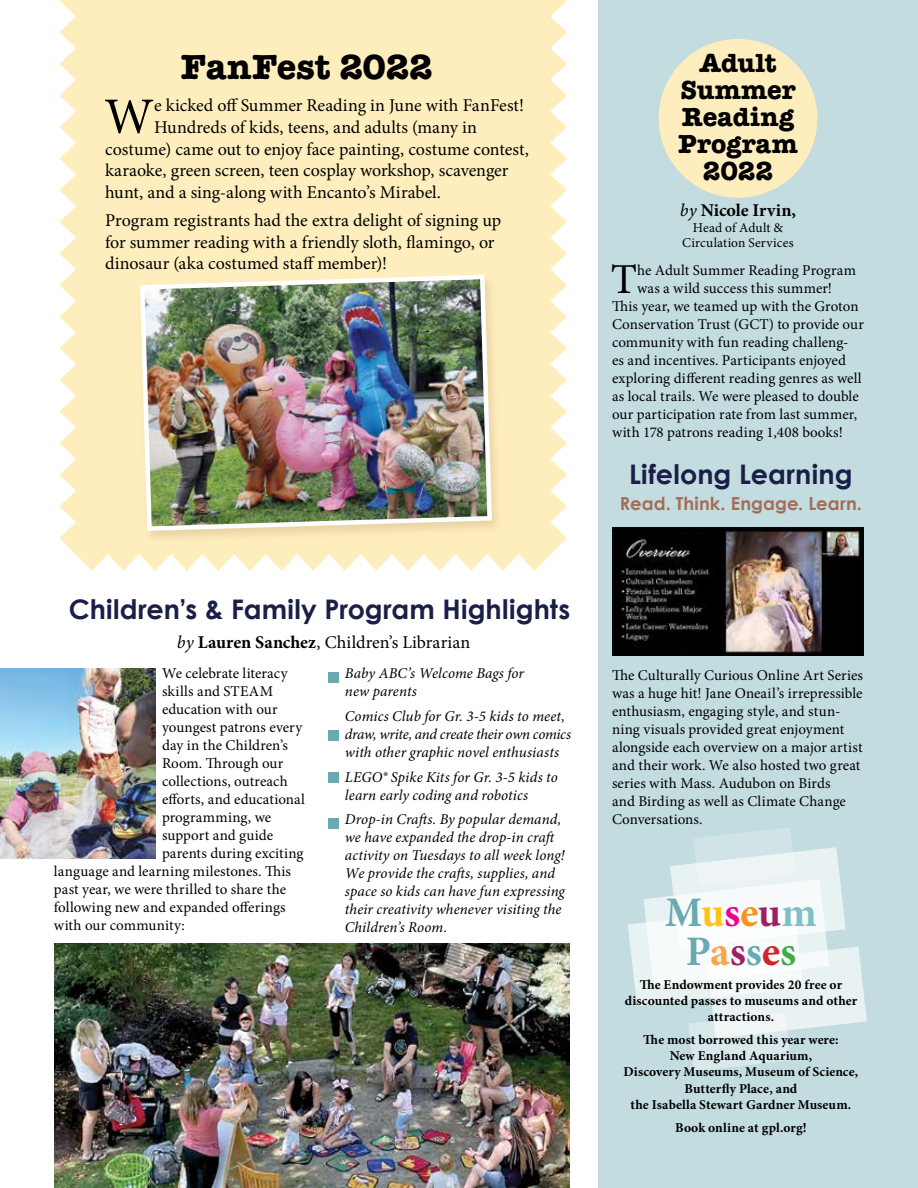
<style>
.page{position:relative;width:918px;height:1188px;background:#fff}
.page>*{position:absolute;margin:0;border:0;box-sizing:border-box;transform-origin:0 0}
.t1{font:51.3px "Minion Pro";color:#000}
.t2{font:42.75px "Minion Pro";color:#000}
.t3{font:700 42px/39px "Minion Pro";letter-spacing:-.005em;color:#68a9b2;text-align:center}
.t4{font:700 36px "American Typewriter";letter-spacing:-.005em;color:#000}
.t5{font:700 27px "Century Gothic";letter-spacing:.005em;color:#1a1f48}
.t6{font:700 27px/27px "American Typewriter";color:#000;text-align:center}
.t7{font:18px/21.6px "Minion Pro";color:#000}
.t8{font:700 18px "Century Gothic";letter-spacing:.005em;color:#a36d57}
.t9{font:700 18px "Minion Pro";color:#000}
.t10{font:15px/18px "Minion Pro";letter-spacing:.005em;color:#000}
.t11{font:italic 15px/18px "Minion Pro";letter-spacing:.005em;color:#000}
.t12{font:700 13.5px/16.2px "Minion Pro";letter-spacing:.01em;color:#000;text-align:center}
.t13{font:13.5px/15px "Minion Pro";letter-spacing:.005em;color:#000;text-align:center}
.s1{font-style:italic}
.s2{font-weight:700}
.s3{font-weight:400;font-style:italic}
.s4{color:#ffc20e}
.s5{color:#ec008c}
.s6{color:#f7941e}
.s7{color:#9e1f63}
.s8{color:#81bfc7}
.s9{color:#faa548}
.s10{color:#d2232a}
.s11{color:#41ad49}
</style>
<div class="page">
<svg style="left:59px;top:0;width:508px;height:571px;background:#ffefc1"></svg>
<div style="left:598px;top:0;width:320px;height:1188px;background:#c3dce0"></div>
<svg style="left:628px;top:828px;width:239px;height:243px"></svg>
<div style="left:659px;top:39px;width:158px;height:159px;background:#ffeebd;border-radius:50%"></div>
<div style="left:136px;top:273px;width:368px;height:271px;background:#feedbc"></div>
<img style="left:138px;top:272px;width:356px;height:261px">
<img style="left:54px;top:944px;width:515px;height:244px">
<img style="left:612px;top:528px;width:252px;height:128px">
<div style="left:328px;top:818px;width:11px;height:11px;background:#68a9b2"></div>
<div style="left:328px;top:672px;width:11px;height:11px;background:#68a9b2"></div>
<div style="left:328px;top:731px;width:11px;height:10px;background:#68a9b2"></div>
<div style="left:328px;top:772px;width:11px;height:11px;background:#68a9b2"></div>
<img style="left:0;top:669px;width:156px;height:189px">
<h3 class="t4" style="left:181px;top:35px;width:253px">FanFest 2022</h3>
<h1 class="t1" style="left:104px;top:82px;width:51px">W</h1>
<p class="t7" style="left:154px;top:95px;width:371px">e kicked off Summer Reading in June with FanFest!</p>
<p class="t7" style="left:154px;top:117px;width:325px">Hundreds of kids, teens, and adults (many in</p>
<p class="t7" style="left:105px;top:138px;width:425px">costume) came out to enjoy face painting, costume contest,</p>
<p class="t7" style="left:105px;top:160px;width:405px">karaoke, green screen, teen cosplay workshop, scavenger</p>
<p class="t7" style="left:105px;top:181px;width:337px">hunt, and a sing-along with Encanto’s Mirabel.</p>
<p class="t7" style="left:105px;top:210px;width:398px">Program registrants had the extra delight of signing up for summer reading with a friendly sloth, flamingo, or dinosaur (aka costumed staff member)!</p>
<h3 class="t5" style="left:69px;top:592px;width:503px">Children’s &amp; Family Program Highlights</h3>
<p class="t7" style="left:177px;top:631px;width:295px"><span class="s1">by</span> <span class="s2">Lauren Sanchez</span>, Children’s Librarian</p>
<p class="t10" style="left:162px;top:664px;width:127px">We celebrate literacy</p>
<p class="t10" style="left:162px;top:682px;width:113px">skills and STEAM</p>
<p class="t10" style="left:162px;top:700px;width:117px">education with our</p>
<p class="t10" style="left:162px;top:718px;width:142px">youngest patrons every</p>
<p class="t10" style="left:162px;top:736px;width:128px">day in the Children’s</p>
<p class="t10" style="left:162px;top:754px;width:123px">Room. Through our</p>
<p class="t10" style="left:162px;top:772px;width:127px">collections, outreach</p>
<p class="t10" style="left:162px;top:790px;width:144px">efforts, and educational</p>
<p class="t10" style="left:162px;top:808px;width:111px">programming, we</p>
<p class="t10" style="left:162px;top:826px;width:113px">support and guide</p>
<p class="t10" style="left:162px;top:844px;width:143px">parents during exciting</p>
<p class="t10" style="left:54px;top:862px;width:239px">language and learning milestones. This</p>
<p class="t10" style="left:54px;top:880px;width:234px">past year, we were thrilled to share the</p>
<p class="t10" style="left:54px;top:898px;width:233px">following new and expanded offerings</p>
<p class="t10" style="left:54px;top:916px;width:132px">with our community:</p>
<p class="t11" style="left:345px;top:664px;width:181px">Baby ABC’s Welcome Bags for new parents</p>
<p class="t11" style="left:345px;top:707px;width:228px">Comics Club for Gr. 3-5 kids to meet, draw, write, and create their own comics with other graphic novel enthusiasts</p>
<p class="t11" style="left:345px;top:768px;width:214px">LEGO® Spike Kits for Gr. 3-5 kids to learn early coding and robotics</p>
<p class="t11" style="left:345px;top:811px;width:221px">Drop-in Crafts. By popular demand, we have expanded the drop-in craft activity on Tuesdays to all week long!<br>We provide the crafts, supplies, and space so kids can have fun expressing their creativity whenever visiting the Children’s Room.</p>
<h3 class="t6" style="left:678px;top:49px;width:121px">Adult<br>Summer<br>Reading<br>Program<br>2022</h3>
<p class="t9" style="left:680px;top:197px;width:118px"><span class="s3">by</span> Nicole Irvin,</p>
<p class="t13" style="left:682px;top:220px;width:113px">Head of Adult &amp;<br>Circulation Services</p>
<h2 class="t2" style="left:611px;top:250px;width:28px">T</h2>
<p class="t10" style="left:637px;top:261px;width:221px">he Adult Summer Reading Program</p>
<p class="t10" style="left:637px;top:279px;width:196px">was a wild success this summer!</p>
<p class="t10" style="left:612px;top:297px;width:248px">This year, we teamed up with the Groton</p>
<p class="t10" style="left:612px;top:315px;width:254px">Conservation Trust (GCT) to provide our</p>
<p class="t10" style="left:612px;top:333px;width:238px">community with fun reading challeng-</p>
<p class="t10" style="left:612px;top:351px;width:235px">es and incentives. Participants enjoyed</p>
<p class="t10" style="left:612px;top:369px;width:251px">exploring different reading genres as well</p>
<p class="t10" style="left:612px;top:387px;width:248px">as local trails. We were pleased to double</p>
<p class="t10" style="left:612px;top:405px;width:247px">our participation rate from last summer,</p>
<p class="t10" style="left:612px;top:423px;width:232px">with 178 patrons reading 1,408 books!</p>
<h3 class="t5" style="left:629px;top:458px;width:225px">Lifelong Learning</h3>
<p class="t8" style="left:620px;top:493px;width:243px">Read. Think. Engage. Learn.</p>
<p class="t10" style="left:612px;top:666px;width:253px">The Culturally Curious Online Art Series was a huge hit! Jane Oneail’s irrepressible enthusiasm, engaging style, and stun&shy;ning visuals provided great enjoyment alongside each overview on a major artist and their work. We also hosted two great series with Mass. Audubon on Birds<br>and Birding as well as Climate Change Conversations.</p>
<h3 class="t3" style="left:665px;top:893px;width:153px">M<span class="s4">u</span><span class="s5">s</span><span class="s6">e</span><span class="s7">u</span><span class="s8">m<br></span>P<span class="s9">a</span><span class="s7">s</span>s<span class="s10">e</span><span class="s11">s</span></h3>
<p class="t12" style="left:625px;top:976px;width:234px">The Endowment provides 20 free or discounted passes to museums and other attractions.</p>
<p class="t12" style="left:624px;top:1031px;width:236px">The most borrowed this year were:<br>New England Aquarium,<br>Discovery Museums, Museum of Science,<br>Butterfly Place, and<br>the Isabella Stewart Gardner Museum.</p>
<p class="t12" style="left:675px;top:1119px;width:133px">Book online at gpl.org!</p>
</div>
